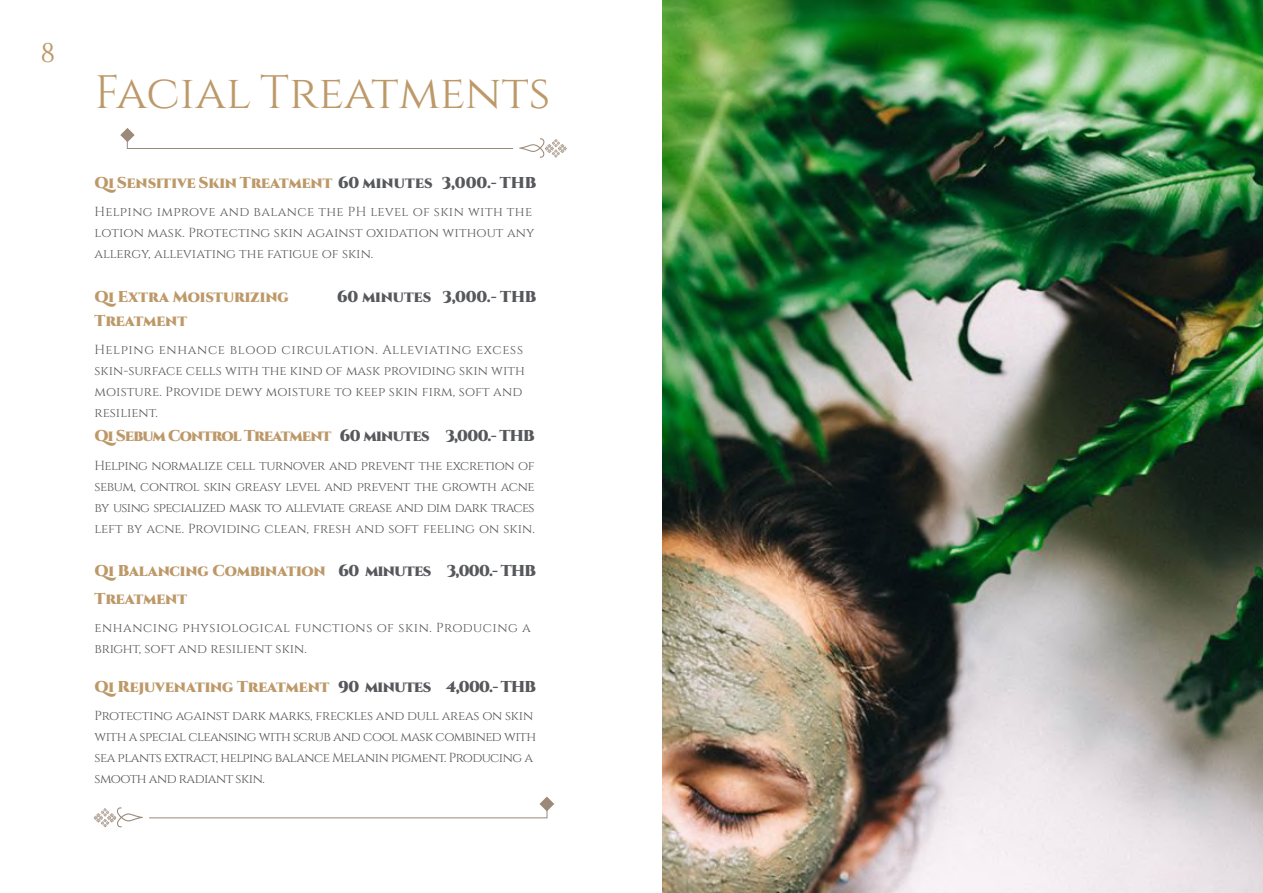
<style>
.page{position:relative;width:1263px;height:893px;background:#fff}
.page>*{position:absolute;margin:0;border:0;box-sizing:border-box;transform-origin:0 0}
.t1{font:46.8px "Cinzel";color:#bd9969}
.t2{font:27px "Cinzel";color:#bd9969}
.t3{font:900 15.75px/28.3px "Cinzel";letter-spacing:-.015em;color:#bd9969}
.t4{font:900 15.75px "Cinzel";letter-spacing:-.05em;color:#bd9969}
.t5{font:900 15.75px "Cinzel";letter-spacing:-.01em;color:#57585b}
.t6{font:13.05px/21px "Cinzel";color:#57585b}
.t7{font:13.05px/21px "Cinzel";letter-spacing:-.04em;color:#57585b}
.t8{font:13.05px/21px "Cinzel";letter-spacing:.03em;color:#57585b}
.s1{color:#57585b}
</style>
<div class="page">
<svg style="left:519px;top:138px;width:48px;height:20px"></svg>
<svg style="left:120px;top:128px;width:393px;height:21px"></svg>
<svg style="left:94px;top:807px;width:49px;height:21px"></svg>
<svg style="left:149px;top:797px;width:405px;height:22px"></svg>
<img style="left:663px;top:0;width:600px;height:893px">
<h2 class="t2" style="left:40px;top:37px;width:16px">8</h2>
<h1 class="t1" style="left:94px;top:65px;width:457px">Facial Treatments</h1>
<p class="t3" style="left:94px;top:169px;width:443px">Qi Sensitive Skin Treatment <span class="s1">60 minutes 3,000.- THB</span></p>
<p class="t6" style="left:94px;top:202px;width:442px">Helping improve and balance the PH level of skin with the lotion mask. Protecting skin against oxidation without any allergy, alleviating the fatigue of skin.</p>
<p class="t3" style="left:94px;top:283px;width:196px">Qi Extra Moisturizing</p>
<p class="t5" style="left:337px;top:286px;width:201px">60 minutes 3,000.- THB</p>
<p class="t3" style="left:94px;top:307px;width:94px">Treatment</p>
<p class="t6" style="left:94px;top:340px;width:432px">Helping enhance blood circulation. Alleviating excess skin-surface cells with the kind of mask providing skin with moisture. Provide dewy moisture to keep skin firm, soft and resilient.</p>
<p class="t4" style="left:94px;top:426px;width:442px">Qi Sebum Control Treatment <span class="s1">60 minutes 3,000.- THB</span></p>
<p class="t6" style="left:94px;top:455px;width:442px;text-align:justify">Helping normalize cell turnover and prevent the excretion of sebum, control skin greasy level and prevent the growth acne by using specialized mask to alleviate grease and dim dark traces left by acne. Providing clean, fresh and soft feeling on skin.</p>
<p class="t3" style="left:94px;top:557px;width:443px">Qi Balancing Combination <span class="s1">60 minutes 3,000.- THB<br></span>Treatment</p>
<p class="t8" style="left:94px;top:618px;width:438px">enhancing physiological functions of skin. Producing a bright, soft and resilient skin.</p>
<p class="t3" style="left:94px;top:673px;width:443px">Qi Rejuvenating Treatment <span class="s1">90 minutes 4,000.- THB</span></p>
<p class="t7" style="left:94px;top:706px;width:443px">Protecting against dark marks, freckles and dull areas on skin with a special cleansing with scrub and cool mask combined with sea plants extract, helping balance Melanin pigment. Producing a smooth and radiant skin.</p>
</div>
